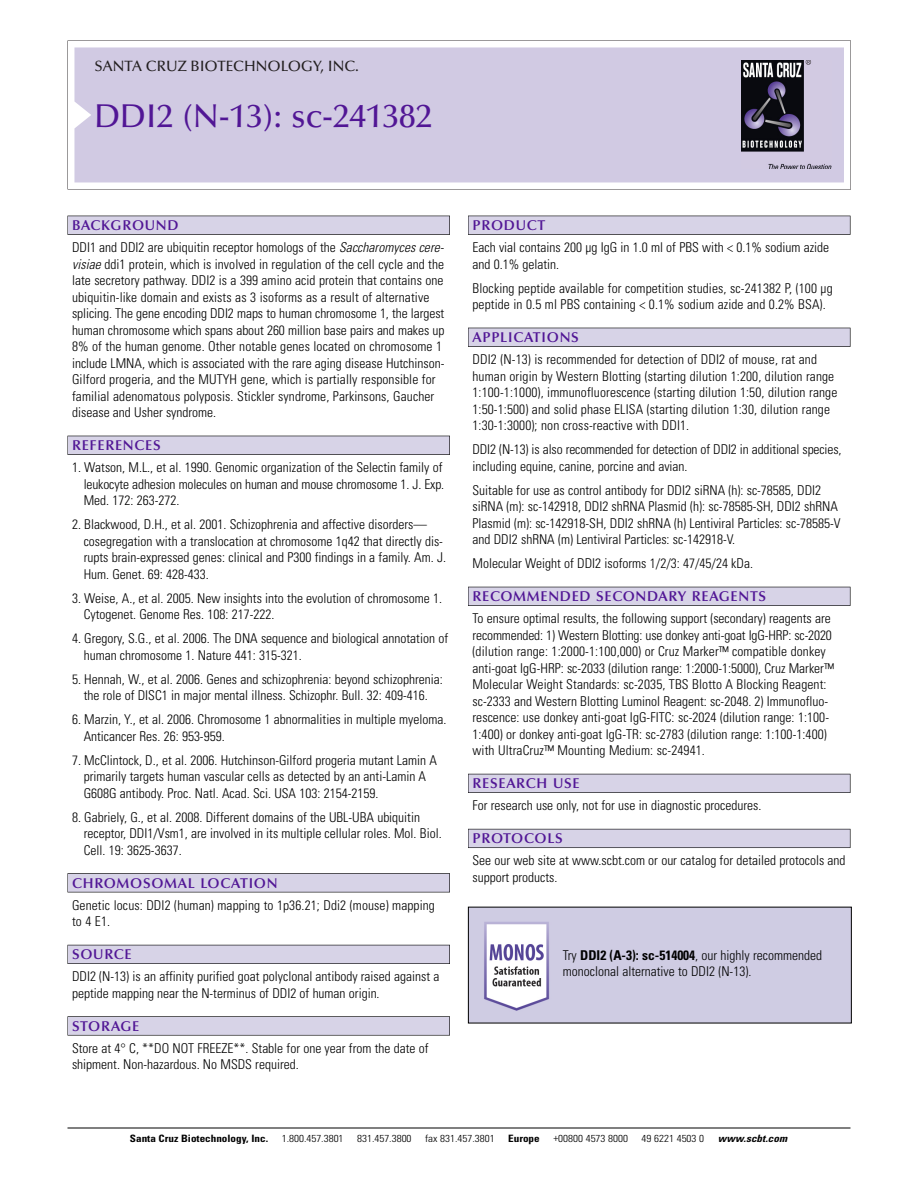
<style>
.page{position:relative;width:918px;height:1188px;background:#fff}
.page>*{position:absolute;margin:0;border:0;box-sizing:border-box;transform-origin:0 0}
.t1{font:500 33px "Optima";color:#511695}
.t2{font:500 15px "Optima";color:#231f20}
.t3{font:600 14.25px "Optima";letter-spacing:.05em;color:#511695}
.t4{font:300 condensed 13.5px/16.5px "Univers";color:#000}
.t5{font:300 condensed 10.2px "Univers";color:#000;scale:1.1 1}
.t6{font:700 condensed 10.2px "Univers";color:#000;scale:1.1 1}
.t7{font:italic 700 condensed 10.2px "Univers";letter-spacing:.005em;color:#000;scale:1.1 1}
.s1{font-style:italic}
.s2{font-weight:700}
</style>
<div class="page">
<svg style="left:68px;top:40px;width:783px;height:149px"></svg>
<div style="left:74px;top:47px;width:770px;height:135px;background:#d1cae3"></div>
<img style="left:741px;top:60px;width:90px;height:108px">
<div style="left:68px;top:216px;width:382px;height:19px;background:#525155"></div>
<div style="left:68px;top:216px;width:381px;height:18px;background:#d7d3e7"></div>
<div style="left:68px;top:436px;width:382px;height:19px;background:#515055"></div>
<div style="left:68px;top:436px;width:381px;height:18px;background:#d7d3e7"></div>
<div style="left:68px;top:873px;width:382px;height:19px;background:#545357"></div>
<div style="left:68px;top:874px;width:381px;height:18px;background:#d7d3e7"></div>
<div style="left:68px;top:945px;width:382px;height:19px;background:#54535a"></div>
<div style="left:68px;top:945px;width:381px;height:18px;background:#d7d3e7"></div>
<svg style="left:68px;top:1016px;width:382px;height:20px"></svg>
<div style="left:68px;top:1017px;width:381px;height:18px;background:#d7d3e7"></div>
<div style="left:468px;top:216px;width:382px;height:19px;background:#525155"></div>
<div style="left:468px;top:216px;width:382px;height:18px;background:#d7d3e7"></div>
<div style="left:468px;top:328px;width:382px;height:19px;background:#515055"></div>
<div style="left:468px;top:328px;width:382px;height:18px;background:#d7d3e7"></div>
<div style="left:468px;top:587px;width:382px;height:19px;background:#525158"></div>
<div style="left:468px;top:587px;width:382px;height:18px;background:#d7d3e7"></div>
<div style="left:468px;top:774px;width:382px;height:19px;background:#54535a"></div>
<div style="left:468px;top:774px;width:382px;height:18px;background:#d7d3e7"></div>
<div style="left:468px;top:829px;width:382px;height:19px;background:#5b5a62"></div>
<div style="left:468px;top:829px;width:382px;height:18px;background:#d7d3e7"></div>
<hr style="left:68px;top:1128px;width:782px;height:1px;background:#000">
<img style="left:470px;top:909px;width:380px;height:112px">
<p class="t2" style="left:94px;top:61px;width:266px">SANTA CRUZ BIOTECHNOLOGY, INC.</p>
<h1 class="t1" style="left:94px;top:103px;width:339px">DDI2 (N-13): sc-241382</h1>
<p class="t3" style="left:72px;top:219px;width:108px">BACKGROUND</p>
<p class="t4" style="left:72px;top:240px;width:374px">DDI1 and DDI2 are ubiquitin receptor homologs of the <span class="s1">Saccharomyces cere&shy;visiae</span> ddi1 protein, which is involved in regulation of the cell cycle and the late secretory pathway. DDI2 is a 399 amino acid protein that contains one ubiquitin-like domain and exists as 3 isoforms as a result of alternative splicing. The gene encoding DDI2 maps to human chromosome 1, the largest human chromosome which spans about 260 million base pairs and makes up 8% of the human genome. Other notable genes located on chromosome 1 include LMNA, which is associated with the rare aging disease Hutchinson-Gilford progeria, and the MUTYH gene, which is partially responsible for familial adenomatous polyposis. Stickler syndrome, Parkinsons, Gaucher disease and Usher syndrome.</p>
<p class="t3" style="left:72px;top:440px;width:90px">REFERENCES</p>
<p class="t4" style="left:84px;top:460px;width:362px;text-indent:-12px">1. Watson, M.L., et al. 1990. Genomic organization of the Selectin family of leukocyte adhesion molecules on human and mouse chromosome 1. J. Exp.<br>Med. 172: 263-272.</p>
<p class="t4" style="left:84px;top:517px;width:364px;text-indent:-12px">2. Blackwood, D.H., et al. 2001. Schizophrenia and affective disorders— cosegregation with a translocation at chromosome 1q42 that directly dis&shy;rupts brain-expressed genes: clinical and P300 findings in a family. Am. J.<br>Hum. Genet. 69: 428-433.</p>
<p class="t4" style="left:84px;top:591px;width:360px;text-indent:-12px">3. Weise, A., et al. 2005. New insights into the evolution of chromosome 1.<br>Cytogenet. Genome Res. 108: 217-222.</p>
<p class="t4" style="left:84px;top:631px;width:366px;text-indent:-12px">4. Gregory, S.G., et al. 2006. The DNA sequence and biological annotation of human chromosome 1. Nature 441: 315-321.</p>
<p class="t4" style="left:72px;top:672px;width:372px;text-align:center">5. Hennah, W., et al. 2006. Genes and schizophrenia: beyond schizophrenia: the role of DISC1 in major mental illness. Schizophr. Bull. 32: 409-416.</p>
<p class="t4" style="left:84px;top:712px;width:364px;text-indent:-12px">6. Marzin, Y., et al. 2006. Chromosome 1 abnormalities in multiple myeloma.<br>Anticancer Res. 26: 953-959.</p>
<p class="t4" style="left:84px;top:753px;width:355px;text-indent:-12px">7. McClintock, D., et al. 2006. Hutchinson-Gilford progeria mutant Lamin A primarily targets human vascular cells as detected by an anti-Lamin A<br>G608G antibody. Proc. Natl. Acad. Sci. USA 103: 2154-2159.</p>
<p class="t4" style="left:84px;top:810px;width:359px;text-indent:-12px">8. Gabriely, G., et al. 2008. Different domains of the UBL-UBA ubiquitin receptor, DDI1/Vsm1, are involved in its multiple cellular roles. Mol. Biol.<br>Cell. 19: 3625-3637.</p>
<p class="t3" style="left:72px;top:877px;width:207px">CHROMOSOMAL LOCATION</p>
<p class="t4" style="left:72px;top:898px;width:364px">Genetic locus: DDI2 (human) mapping to 1p36.21; Ddi2 (mouse) mapping to 4 E1.</p>
<p class="t3" style="left:72px;top:949px;width:61px">SOURCE</p>
<p class="t4" style="left:72px;top:969px;width:369px">DDI2 (N-13) is an affinity purified goat polyclonal antibody raised against a peptide mapping near the N-terminus of DDI2 of human origin.</p>
<p class="t3" style="left:72px;top:1020px;width:69px">STORAGE</p>
<p class="t4" style="left:72px;top:1041px;width:358px">Store at 4° C, **DO NOT FREEZE**. Stable for one year from the date of shipment. Non-hazardous. No MSDS required.</p>
<p class="t3" style="left:473px;top:219px;width:74px">PRODUCT</p>
<p class="t4" style="left:473px;top:240px;width:358px">Each vial contains 200 µg IgG in 1.0 ml of PBS with &lt; 0.1% sodium azide and 0.1% gelatin.</p>
<p class="t4" style="left:473px;top:281px;width:362px">Blocking peptide available for competition studies, sc-241382 P, (100 µg peptide in 0.5 ml PBS containing &lt; 0.1% sodium azide and 0.2% BSA).</p>
<p class="t3" style="left:473px;top:332px;width:108px">APPLICATIONS</p>
<p class="t4" style="left:473px;top:352px;width:366px">DDI2 (N-13) is recommended for detection of DDI2 of mouse, rat and human origin by Western Blotting (starting dilution 1:200, dilution range 1:100-1:1000), immunofluorescence (starting dilution 1:50, dilution range 1:50-1:500) and solid phase ELISA (starting dilution 1:30, dilution range 1:30-1:3000); non cross-reactive with DDI1.</p>
<p class="t4" style="left:473px;top:442px;width:370px">DDI2 (N-13) is also recommended for detection of DDI2 in additional species, including equine, canine, porcine and avian.</p>
<p class="t4" style="left:473px;top:483px;width:370px">Suitable for use as control antibody for DDI2 siRNA (h): sc-78585, DDI2 siRNA (m): sc-142918, DDI2 shRNA Plasmid (h): sc-78585-SH, DDI2 shRNA Plasmid (m): sc-142918-SH, DDI2 shRNA (h) Lentiviral Particles: sc-78585-V and DDI2 shRNA (m) Lentiviral Particles: sc-142918-V.</p>
<p class="t4" style="left:473px;top:556px;width:282px">Molecular Weight of DDI2 isoforms 1/2/3: 47/45/24 kDa.</p>
<p class="t3" style="left:473px;top:591px;width:295px">RECOMMENDED SECONDARY REAGENTS</p>
<p class="t4" style="left:473px;top:611px;width:363px">To ensure optimal results, the following support (secondary) reagents are recommended: 1) Western Blotting: use donkey anti-goat IgG-HRP: sc-2020 (dilution range: 1:2000-1:100,000) or Cruz Marker™ compatible donkey anti-goat IgG-HRP: sc-2033 (dilution range: 1:2000-1:5000), Cruz Marker™ Molecular Weight Standards: sc-2035, TBS Blotto A Blocking Reagent: sc-2333 and Western Blotting Luminol Reagent: sc-2048. 2) Immunofluo&shy;rescence: use donkey anti-goat IgG-FITC: sc-2024 (dilution range: 1:100- 1:400) or donkey anti-goat IgG-TR: sc-2783 (dilution range: 1:100-1:400) with UltraCruz™ Mounting Medium: sc-24941.</p>
<p class="t3" style="left:473px;top:778px;width:109px">RESEARCH USE</p>
<p class="t4" style="left:473px;top:798px;width:290px">For research use only, not for use in diagnostic procedures.</p>
<p class="t3" style="left:473px;top:833px;width:92px">PROTOCOLS</p>
<p class="t4" style="left:473px;top:853px;width:375px">See our web site at www.scbt.com or our catalog for detailed protocols and support products.</p>
<p class="t4" style="left:563px;top:948px;width:261px">Try <span class="s2">DDI2 (A-3): sc-514004</span>, our highly recommended monoclonal alternative to DDI2 (N-13).</p>
<p class="t6" style="left:130px;top:1135px;width:127px">Santa Cruz Biotechnology, Inc.</p>
<p class="t5" style="left:282px;top:1135px;width:58px">1.800.457.3801</p>
<p class="t5" style="left:357px;top:1135px;width:51px">831.457.3800</p>
<p class="t5" style="left:425px;top:1135px;width:65px">fax 831.457.3801</p>
<p class="t6" style="left:508px;top:1135px;width:30px">Europe</p>
<p class="t5" style="left:553px;top:1135px;width:69px">+00800 4573 8000</p>
<p class="t5" style="left:642px;top:1135px;width:58px">49 6221 4503 0</p>
<p class="t7" style="left:718px;top:1135px;width:64px">www.scbt.com</p>
</div>
